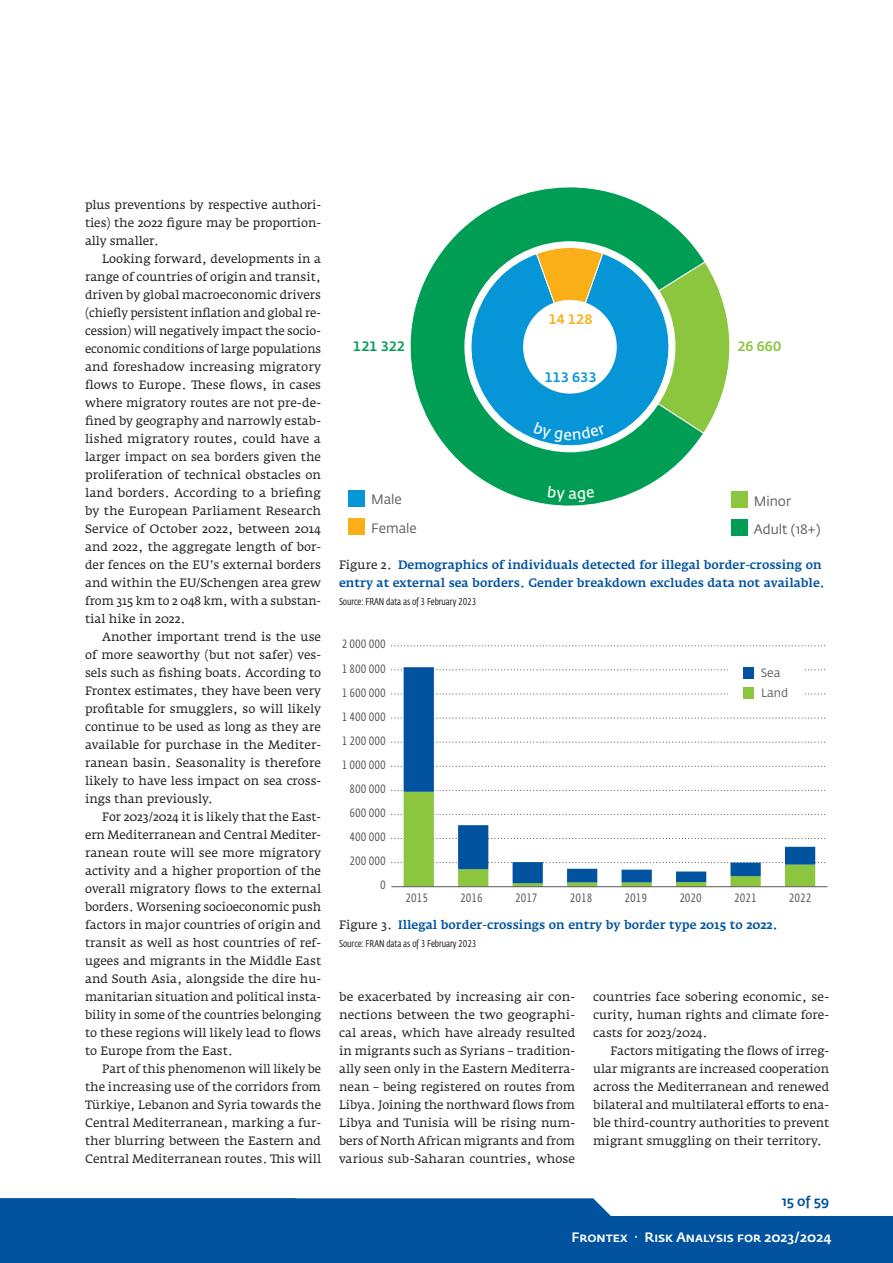
<style>
.page{position:relative;width:893px;height:1263px;background:#fff}
.page>*{position:absolute;margin:0;border:0;box-sizing:border-box;transform-origin:0 0}
.t1{font:500 13.5px "Fedra Sans Pro";color:#fff}
.t2{font:13.5px/28.2px "Fedra Sans Pro";color:#57585a}
.t3{font:500 13.5px "Fedra Sans Pro";color:#0153a0}
.t4{font:500 13.5px "Fedra Sans Pro";color:#009d54}
.t5{font:500 13.5px "Fedra Sans Pro";color:#0696d7}
.t6{font:500 13.5px "Fedra Sans Pro";color:#8bc63e}
.t7{font:500 13.5px "Fedra Sans Pro";color:#faaf18}
.t8{font:12px/18px "Fedra Serif A Pro";color:#231f20;text-align:justify}
.t9{font:500 12px/18px "Fedra Serif A Pro";color:#0153a0}
.t10{font:12px "Fedra Sans Cond Std";color:#57585a}
.t11{font:12px "Fedra Sans Pro";color:#57585a}
.t12{font:9.75px "Fedra Sans Cond Std";letter-spacing:-.005em;color:#231f20}
.s1{font-weight:400;color:#231f20}
</style>
<div class="page">
<div style="left:0;top:1216px;width:893px;height:47px;background:#0153a0"></div>
<div style="left:0;top:1198px;width:611px;height:18px;background:#0153a0"></div>
<svg style="left:391px;top:645px;width:435px;height:1px"></svg>
<svg style="left:391px;top:669px;width:435px;height:1px"></svg>
<svg style="left:391px;top:694px;width:434px;height:1px"></svg>
<svg style="left:391px;top:718px;width:435px;height:1px"></svg>
<svg style="left:391px;top:742px;width:435px;height:1px"></svg>
<svg style="left:391px;top:766px;width:435px;height:1px"></svg>
<svg style="left:391px;top:790px;width:435px;height:96px"></svg>
<svg style="left:404px;top:667px;width:411px;height:216px"></svg>
<hr style="left:391px;top:886px;width:436px;height:1px;background:#57585a">
<div style="left:728px;top:656px;width:75px;height:54px;background:#fff"></div>
<div style="left:743px;top:687px;width:11px;height:11px;background:#8bc63e"></div>
<div style="left:743px;top:667px;width:11px;height:11px;background:#0153a0"></div>
<svg style="left:410px;top:186px;width:286px;height:320px"></svg>
<div style="left:348px;top:519px;width:17px;height:16px;background:#faaf18"></div>
<div style="left:348px;top:490px;width:17px;height:16px;background:#0696d7"></div>
<div style="left:731px;top:491px;width:16px;height:17px;background:#8bc63e"></div>
<div style="left:731px;top:519px;width:16px;height:17px;background:#009d54"></div>
<svg style="left:458px;top:252px;width:223px;height:206px;background:#22a6a4"></svg>
<div style="left:523px;top:300px;width:94px;height:94px;background:#fff;border-radius:50%"></div>
<svg style="left:533px;top:245px;width:197px;height:198px"></svg>
<svg style="left:548px;top:486px;width:46px;height:16px"></svg>
<p class="t8" style="left:85px;top:196px;width:238px">plus preventions by respective authori&shy;ties) the 2022 figure may be proportion&shy;ally smaller.</p>
<p class="t8" style="left:85px;top:250px;width:238px;text-indent:17px">Looking forward, developments in a range of countries of origin and transit, driven by global macroeconomic drivers (chiefly persistent inflation and global re&shy;cession) will negatively impact the socio&shy;economic conditions of large populations and foreshadow increasing migratory flows to Europe. These flows, in cases where migratory routes are not pre-de&shy;fined by geography and narrowly estab&shy;lished migratory routes, could have a larger impact on sea borders given the proliferation of technical obstacles on land borders. According to a briefing by the European Parliament Research Service of October 2022, between 2014 and 2022, the aggregate length of bor&shy;der fences on the EU’s external borders and within the EU/Schengen area grew from 315 km to 2 048 km, with a substan&shy;tial hike in 2022.</p>
<p class="t8" style="left:85px;top:628px;width:238px;text-indent:17px">Another important trend is the use of more seaworthy (but not safer) ves&shy;sels such as fishing boats. According to Frontex estimates, they have been very profitable for smugglers, so will likely continue to be used as long as they are available for purchase in the Mediter&shy;ranean basin. Seasonality is therefore likely to have less impact on sea cross&shy;ings than previously.</p>
<p class="t8" style="left:85px;top:808px;width:238px;text-indent:17px">For 2023/2024 it is likely that the East&shy;ern Mediterranean and Central Mediter&shy;ranean route will see more migratory activity and a higher proportion of the overall migratory flows to the external borders. Worsening socioeconomic push factors in major countries of origin and transit as well as host countries of ref&shy;ugees and migrants in the Middle East and South Asia, alongside the dire hu&shy;manitarian situation and political insta&shy;bility in some of the countries belonging to these regions will likely lead to flows to Europe from the East.</p>
<p class="t8" style="left:85px;top:1060px;width:238px;text-indent:17px">Part of this phenomenon will likely be the increasing use of the corridors from Türkiye, Lebanon and Syria towards the Central Mediterranean, marking a fur&shy;ther blurring between the Eastern and Central Mediterranean routes. This will</p>
<p class="t7" style="left:549px;top:309px;width:45px">14 128</p>
<p class="t4" style="left:353px;top:336px;width:53px">121 322</p>
<p class="t6" style="left:737px;top:336px;width:45px">26 660</p>
<p class="t5" style="left:545px;top:367px;width:53px">113 633</p>
<p class="t2" style="left:371px;top:485px;width:32px">Male</p>
<p class="t2" style="left:754px;top:487px;width:68px">Minor<br>Adult (18+)</p>
<p class="t2" style="left:371px;top:514px;width:47px">Female</p>
<p class="t9" style="left:339px;top:556px;width:487px"><span class="s1">Figure 2.</span> Demographics of individuals detected for illegal border-crossing on entry at external sea borders. Gender breakdown excludes data not available.</p>
<p class="t12" style="left:339px;top:596px;width:139px">Source: FRAN data as of 3 February 2023</p>
<p class="t10" style="left:342px;top:637px;width:45px">2 000 000</p>
<p class="t10" style="left:342px;top:661px;width:45px">1 800 000</p>
<p class="t10" style="left:342px;top:685px;width:45px">1 600 000</p>
<p class="t10" style="left:342px;top:709px;width:45px">1 400 000</p>
<p class="t10" style="left:342px;top:733px;width:45px">1 200 000</p>
<p class="t10" style="left:342px;top:757px;width:45px">1 000 000</p>
<p class="t10" style="left:350px;top:782px;width:38px">800 000</p>
<p class="t10" style="left:350px;top:806px;width:38px">600 000</p>
<p class="t10" style="left:350px;top:830px;width:38px">400 000</p>
<p class="t10" style="left:350px;top:854px;width:38px">200 000</p>
<p class="t10" style="left:380px;top:878px;width:7px">0</p>
<p class="t11" style="left:761px;top:664px;width:21px">Sea</p>
<p class="t11" style="left:761px;top:685px;width:28px">Land</p>
<p class="t10" style="left:406px;top:890px;width:24px">2015</p>
<p class="t10" style="left:460px;top:890px;width:24px">2016</p>
<p class="t10" style="left:515px;top:890px;width:24px">2017</p>
<p class="t10" style="left:570px;top:890px;width:24px">2018</p>
<p class="t10" style="left:625px;top:890px;width:24px">2019</p>
<p class="t10" style="left:679px;top:890px;width:24px">2020</p>
<p class="t10" style="left:734px;top:890px;width:24px">2021</p>
<p class="t10" style="left:789px;top:890px;width:24px">2022</p>
<p class="t9" style="left:339px;top:916px;width:440px"><span class="s1">Figure 3.</span> Illegal border-crossings on entry by border type 2015 to 2022.</p>
<p class="t12" style="left:339px;top:938px;width:139px">Source: FRAN data as of 3 February 2023</p>
<p class="t8" style="left:339px;top:988px;width:238px">be exacerbated by increasing air con&shy;nections between the two geographi&shy;cal areas, which have already resulted in migrants such as Syrians – tradition&shy;ally seen only in the Eastern Mediterra&shy;nean – being registered on routes from Libya. Joining the northward flows from Libya and Tunisia will be rising num&shy;bers of North African migrants and from various sub-Saharan countries, whose</p>
<p class="t8" style="left:593px;top:988px;width:238px">countries face sobering economic, se&shy;curity, human rights and climate fore&shy;casts for 2023/2024.</p>
<p class="t8" style="left:593px;top:1042px;width:238px;text-indent:17px">Factors mitigating the flows of irreg&shy;ular migrants are increased cooperation across the Mediterranean and renewed bilateral and multilateral efforts to ena&shy;ble third-country authorities to prevent migrant smuggling on their territory.</p>
<p class="t3" style="left:782px;top:1191px;width:49px">15 of 59</p>
<p class="t1" style="left:572px;top:1226px;width:261px">Frontex · Risk Analysis for 2023/2024</p>
</div>
